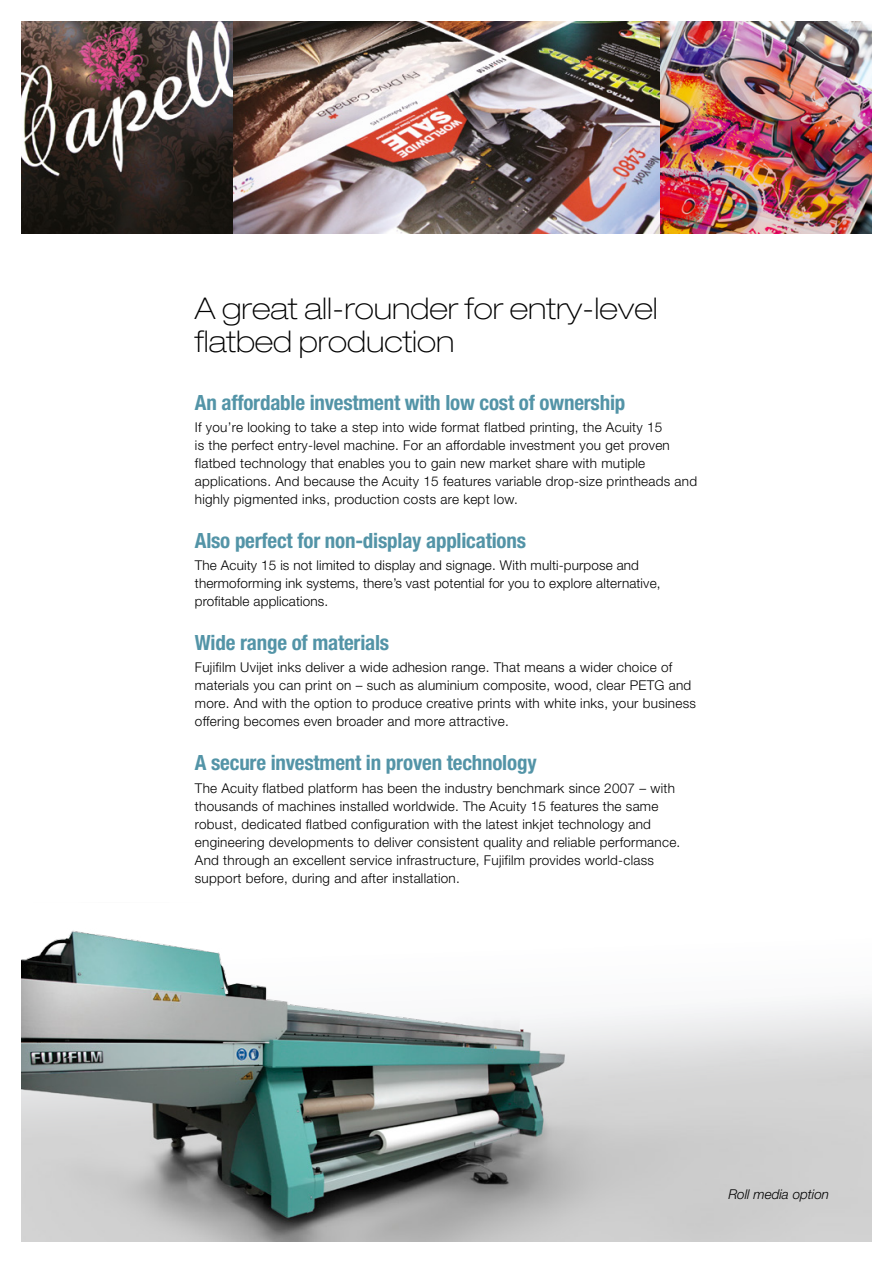
<style>
.page{position:relative;width:893px;height:1263px;background:#fff}
.page>*{position:absolute;margin:0;border:0;box-sizing:border-box;transform-origin:0 0}
.Page_-_header{font:100 expanded 30px/33px "Helvetica Neue LT Pro";color:#000}
.Content_-_big_sub_he{font:700 condensed 21px "Helvetica Neue LT Pro";letter-spacing:-.01em;color:#5394a7}
.Content_-_body_text{font:300 13.5px/18px "Helvetica Neue LT Pro";letter-spacing:.02em;color:#000}
.Content_-_caption{font:italic 300 13.5px "Helvetica Neue LT Pro";color:#000}
</style>
<div class="page">
<img style="left:21px;top:21px;width:851px;height:213px">
<img style="left:21px;top:930px;width:851px;height:312px">
<p class="Page_-_header" style="left:195px;top:291px;width:464px">A great all-rounder for entry-level flatbed production</p>
<p class="Content_-_big_sub_he" style="left:195px;top:390px;width:432px">An affordable investment with low cost of ownership</p>
<p class="Content_-_body_text" style="left:195px;top:418px;width:504px">If you’re looking to take a step into wide format flatbed printing, the Acuity 15<br>is the perfect entry-level machine. For an affordable investment you get proven flatbed technology that enables you to gain new market share with mutiple applications. And because the Acuity 15 features variable drop-size printheads and highly pigmented inks, production costs are kept low.</p>
<p class="Content_-_big_sub_he" style="left:195px;top:528px;width:333px">Also perfect for non-display applications</p>
<p class="Content_-_body_text" style="left:195px;top:556px;width:467px">The Acuity 15 is not limited to display and signage. With multi-purpose and thermoforming ink systems, there’s vast potential for you to explore alternative, profitable applications.</p>
<p class="Content_-_big_sub_he" style="left:195px;top:630px;width:196px">Wide range of materials</p>
<p class="Content_-_body_text" style="left:195px;top:658px;width:502px">Fujifilm Uvijet inks deliver a wide adhesion range. That means a wider choice of materials you can print on – such as aluminium composite, wood, clear PETG and more. And with the option to produce creative prints with white inks, your business offering becomes even broader and more attractive.</p>
<p class="Content_-_big_sub_he" style="left:195px;top:750px;width:343px">A secure investment in proven technology</p>
<p class="Content_-_body_text" style="left:195px;top:779px;width:487px">The Acuity flatbed platform has been the industry benchmark since 2007 – with thousands of machines installed worldwide. The Acuity 15 features the same robust, dedicated flatbed configuration with the latest inkjet technology and engineering developments to deliver consistent quality and reliable performance.<br>And through an excellent service infrastructure, Fujifilm provides world-class support before, during and after installation.</p>
<p class="Content_-_caption" style="left:728px;top:1186px;width:102px">Roll media option</p>
</div>
